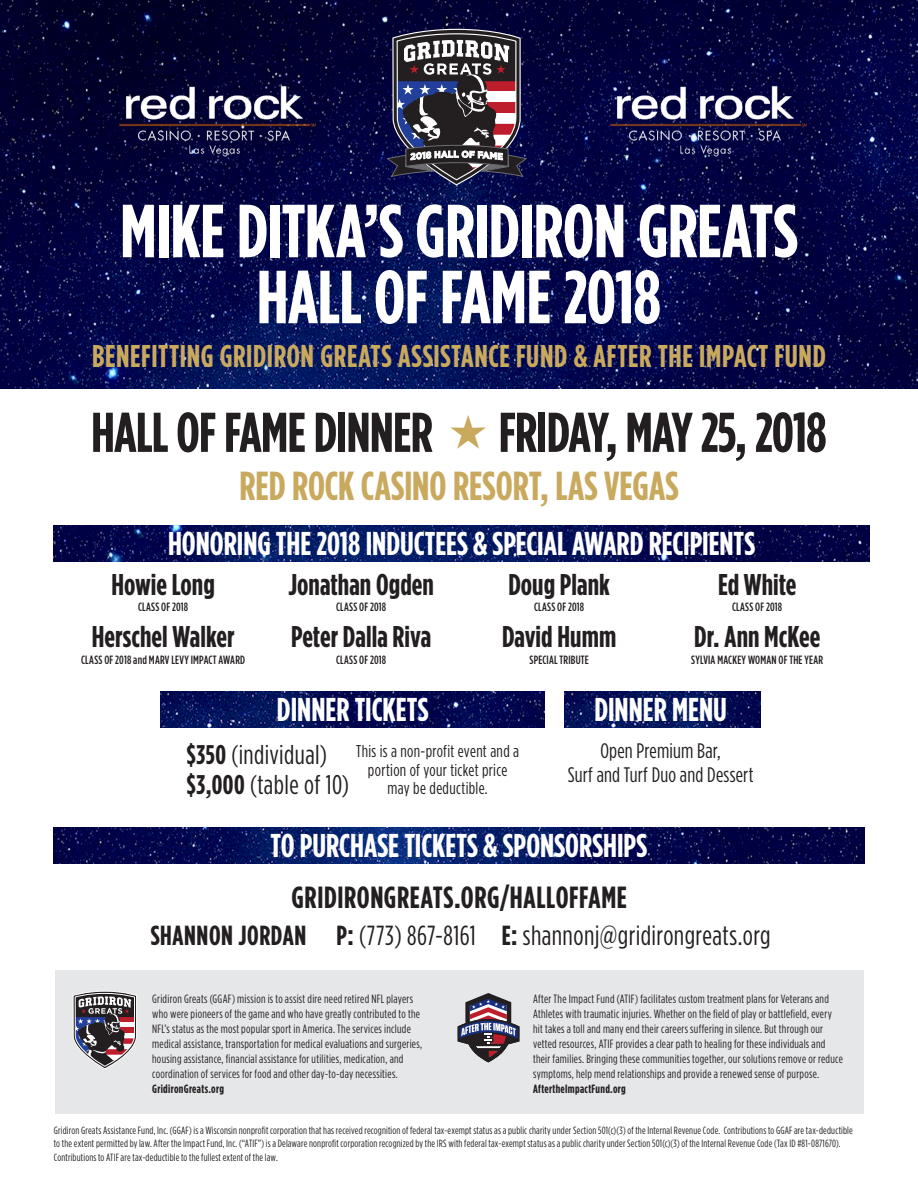
<style>
.page{position:relative;width:918px;height:1188px;background:#fff}
.page>*{position:absolute;margin:0;border:0;box-sizing:border-box;transform-origin:0 0}
.t1{font:700 75px "Gotham Condensed";letter-spacing:-.005em;color:#fff}
.t2{font:700 55.95px "Gotham Condensed";letter-spacing:-.015em;color:#231f20}
.t3{font:700 40.5px "Gotham Condensed";color:#c9a95d}
.t4{font:700 33px "Gotham Condensed";color:#fff}
.t5{font:700 31.5px "Gotham Condensed";letter-spacing:.02em;color:#c9a95d}
.t6{font:700 30.6px "Gotham Condensed";letter-spacing:.02em;color:#231f20}
.t7{font:700 30px "Gotham Condensed";color:#231f20}
.t8{font:27.6px "Gotham Condensed";letter-spacing:.015em;color:#231f20}
.t9{font:27px/30px "Gotham Condensed";letter-spacing:.015em;color:#231f20}
.t10{font:21px "Gotham Condensed";letter-spacing:.01em;color:#231f20}
.t11{font:17.1px/18.3px "Gotham Condensed";letter-spacing:.02em;color:#231f20;text-align:center}
.t12{font:12px/15px "Gotham Condensed";letter-spacing:.025em;color:#231f20}
.t13{font:500 12px "Gotham Condensed";letter-spacing:.015em;color:#231f20}
.t14{font:10.5px/13.5px "Gotham Condensed";letter-spacing:.015em;color:#231f20}
.s1{color:#c9a95d}
.s2{font-weight:700}
</style>
<div class="page">
<div style="left:55px;top:970px;width:808px;height:144px;background:#e6e7e9"></div>
<img style="left:1px;top:0;width:916px;height:389px">
<img style="left:54px;top:827px;width:810px;height:36px">
<svg style="left:387px;top:29px;width:140px;height:156px;background:#534d5e"></svg>
<img style="left:161px;top:692px;width:383px;height:36px">
<img style="left:565px;top:692px;width:195px;height:36px">
<img style="left:115px;top:82px;width:205px;height:77px">
<img style="left:606px;top:82px;width:205px;height:77px">
<svg style="left:73px;top:991px;width:64px;height:78px"></svg>
<svg style="left:457px;top:993px;width:63px;height:70px"></svg>
<img style="left:54px;top:526px;width:815px;height:36px">
<p class="t1" style="left:120px;top:189px;width:679px">MIKE DITKA’S GRIDIRON GREATS</p>
<p class="t1" style="left:257px;top:255px;width:406px">HALL OF FAME 2018</p>
<p class="t5" style="left:92px;top:338px;width:735px">BENEFITTING GRIDIRON GREATS ASSISTANCE FUND &amp; AFTER THE IMPACT FUND</p>
<p class="t2" style="left:91px;top:401px;width:737px">HALL OF FAME DINNER <span class="s1">★</span> FRIDAY, MAY 25, 2018</p>
<p class="t3" style="left:239px;top:463px;width:441px">RED ROCK CASINO RESORT, LAS VEGAS</p>
<p class="t4" style="left:168px;top:525px;width:589px">HONORING THE 2018 INDUCTEES &amp; SPECIAL AWARD RECIPIENTS</p>
<p class="t7" style="left:112px;top:567px;width:105px">Howie Long</p>
<p class="t13" style="left:138px;top:600px;width:52px">CLASS OF 2018</p>
<p class="t7" style="left:92px;top:620px;width:144px">Herschel Walker</p>
<p class="t13" style="left:81px;top:653px;width:166px">CLASS OF 2018 and MARV LEVY IMPACT AWARD</p>
<p class="t7" style="left:288px;top:567px;width:147px">Jonathan Ogden</p>
<p class="t13" style="left:336px;top:600px;width:52px">CLASS OF 2018</p>
<p class="t7" style="left:291px;top:620px;width:142px">Peter Dalla Riva</p>
<p class="t13" style="left:336px;top:653px;width:52px">CLASS OF 2018</p>
<p class="t7" style="left:508px;top:567px;width:103px">Doug Plank</p>
<p class="t13" style="left:534px;top:600px;width:52px">CLASS OF 2018</p>
<p class="t7" style="left:502px;top:620px;width:116px">David Humm</p>
<p class="t13" style="left:530px;top:653px;width:61px">SPECIAL TRIBUTE</p>
<p class="t7" style="left:718px;top:567px;width:80px">Ed White</p>
<p class="t13" style="left:732px;top:600px;width:52px">CLASS OF 2018</p>
<p class="t7" style="left:694px;top:620px;width:127px">Dr. Ann McKee</p>
<p class="t13" style="left:691px;top:653px;width:134px">SYLVIA MACKEY WOMAN OF THE YEAR</p>
<p class="t4" style="left:277px;top:691px;width:153px">DINNER TICKETS</p>
<p class="t4" style="left:594px;top:691px;width:134px">DINNER MENU</p>
<p class="t9" style="left:186px;top:740px;width:164px"><span class="s2">$350</span> (individual) <span class="s2">$3,000</span> (table of 10)</p>
<p class="t10" style="left:600px;top:739px;width:122px">Open Premium Bar,</p>
<p class="t11" style="left:356px;top:742px;width:165px">This is a non-profit event and a portion of your ticket price may be deductible.</p>
<p class="t10" style="left:568px;top:763px;width:187px">Surf and Turf Duo and Dessert</p>
<p class="t4" style="left:270px;top:826px;width:378px">TO PURCHASE TICKETS &amp; SPONSORSHIPS</p>
<p class="t6" style="left:292px;top:881px;width:337px">GRIDIRONGREATS.ORG/HALLOFFAME</p>
<p class="t8" style="left:151px;top:921px;width:622px"><span class="s2">SHANNON JORDAN P:</span> (773) 867-8161 <span class="s2">E:</span> shannonj@gridirongreats.org</p>
<p class="t12" style="left:152px;top:991px;width:272px">Gridiron Greats (GGAF) mission is to assist dire need retired NFL players who were pioneers of the game and who have greatly contributed to the NFL’s status as the most popular sport in America. The services include medical assistance, transportation for medical evaluations and surgeries, housing assistance, financial assistance for utilities, medication, and coordination of services for food and other day-to-day necessities.<br><span class="s2">GridironGreats.org</span></p>
<p class="t12" style="left:533px;top:992px;width:311px">After The Impact Fund (ATIF) facilitates custom treatment plans for Veterans and Athletes with traumatic injuries. Whether on the field of play or battlefield, every hit takes a toll and many end their careers suffering in silence. But through our vetted resources, ATIF provides a clear path to healing for these individuals and their families. Bringing these communities together, our solutions remove or reduce symptoms, help mend relationships and provide a renewed sense of purpose.<br><span class="s2">AftertheImpactFund.org</span></p>
<p class="t14" style="left:54px;top:1123px;width:801px">Gridiron Greats Assistance Fund, Inc. (GGAF) is a Wisconsin nonprofit corporation that has received recognition of federal tax-exempt status as a public charity under Section 501(c)(3) of the Internal Revenue Code. Contributions to GGAF are tax-deductible to the extent permitted by law. After the Impact Fund, Inc. (“ATIF”) is a Delaware nonprofit corporation recognized by the IRS with federal tax-exempt status as a public charity under Section 501(c)(3) of the Internal Revenue Code (Tax ID #81-0871670).<br>Contributions to ATIF are tax-deductible to the fullest extent of the law.</p>
</div>
